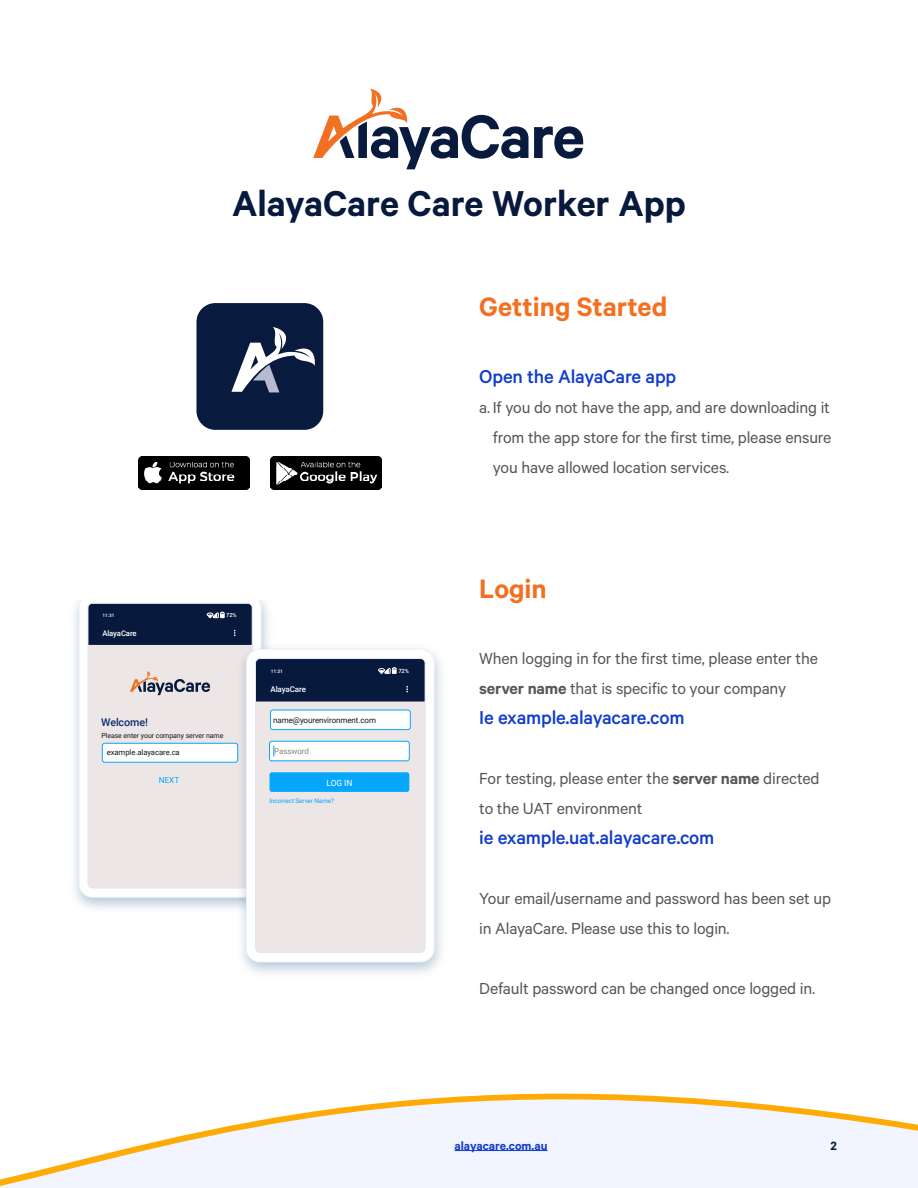
<style>
.page{position:relative;width:918px;height:1188px;background:#fff}
.page>*{position:absolute;margin:0;border:0;box-sizing:border-box;transform-origin:0 0}
.t1{font:600 40.5px "Calibre";color:#08193e}
.t2{font:600 30px "Calibre";color:#f37021}
.t3{font:500 21px "Calibre";letter-spacing:-.01em;color:#113cca}
.t4{font:18px/30px "Calibre";letter-spacing:-.01em;color:#565658}
.t5{font:600 13.5px "Calibre";color:#113cca}
.t6{font:600 13.5px "Calibre";color:#08193e}
.t7{font:500 10.8px "Roboto";letter-spacing:-.01em;color:#0e2c6e}
.t8{font:8.55px "Roboto";color:#fff}
.t9{font:8.25px "Roboto";color:#06a6fb}
.t10{font:7.95px "Roboto";letter-spacing:-.01em;color:#16181f}
.t11{font:500 7.95px "Roboto";letter-spacing:-.01em;color:#fff}
.t12{font:7.95px "Roboto";letter-spacing:-.01em;color:#858585}
.t13{font:7.8px "Roboto";letter-spacing:-.01em;color:#16181f}
.t14{font:500 7.65px "Roboto";letter-spacing:-.01em;color:#fff}
.t15{font:7.05px "Roboto";letter-spacing:-.01em;color:#16181f}
.t16{font:6.3px "Roboto";letter-spacing:-.01em;color:#06a6fb}
.t17{font:500 5.7px "Roboto";color:#fff}
.t18{font:500 5.55px "Roboto";color:#fff}
.t19{font:500 4.8px "Roboto";color:#fff}
.t20{font:500 4.65px "Roboto";color:#fff}
.s1{font-weight:600}
</style>
<div class="page">
<svg style="left:0;top:1093px;width:918px;height:95px;fill:#f2f5ff"></svg>
<hr style="left:455px;top:1150px;width:93px;height:1px;background:#113cca">
<div style="left:196px;top:303px;width:127px;height:127px;background:#081a3d;border-radius:19px"></div>
<svg style="left:231px;top:327px;width:84px;height:65px"></svg>
<svg style="left:534px;top:126px;width:49px;height:33px"></svg>
<svg style="left:313px;top:89px;width:215px;height:80px"></svg>
<img style="left:74px;top:600px;width:195px;height:309px">
<svg style="left:79px;top:600px;width:182px;height:297px"></svg>
<div style="left:88px;top:645px;width:144px;height:243px;background:#ede6e6"></div>
<div style="left:88px;top:603px;width:164px;height:42px;background:#08193e"></div>
<div style="left:102px;top:743px;width:136px;height:19px;background:#fff;border-radius:2px"></div>
<div style="left:102px;top:743px;width:136px;height:20px;border:1px solid #06a6fb;border-radius:2px"></div>
<svg style="left:130px;top:671px;width:80px;height:24px;background:#bdb5b8"></svg>
<div style="left:88px;top:603px;width:164px;height:285px;border:1px solid #e2e7f4;border-radius:4px"></div>
<img style="left:138px;top:456px;width:112px;height:34px">
<img style="left:270px;top:457px;width:111px;height:33px">
<img style="left:232px;top:639px;width:209px;height:335px">
<div style="left:246px;top:649px;width:188px;height:313px;background:#fff;border-radius:14px"></div>
<div style="left:246px;top:649px;width:188px;height:313px;border:1px solid #f1f3fa;border-radius:14px"></div>
<div style="left:257px;top:702px;width:166px;height:249px;background:#ede6e6"></div>
<div style="left:270px;top:710px;width:140px;height:20px;background:#fff;border-radius:3px"></div>
<div style="left:270px;top:710px;width:141px;height:20px;border:1px solid #06a6fb;border-radius:3px"></div>
<div style="left:270px;top:741px;width:139px;height:20px;background:#fff;border-radius:3px"></div>
<div style="left:269px;top:741px;width:141px;height:20px;border:1px solid #06a6fb;border-radius:3px"></div>
<div style="left:270px;top:772px;width:139px;height:20px;background:#06a6fb;border-radius:3px"></div>
<div style="left:257px;top:660px;width:166px;height:42px;background:#08193e"></div>
<div style="left:255px;top:658px;width:170px;height:295px;border:1px solid #e2e7f4;border-radius:5px"></div>
<h1 class="t1" style="left:232px;top:179px;width:455px">AlayaCare Care Worker App</h1>
<h2 class="t2" style="left:479px;top:288px;width:190px">Getting Started</h2>
<p class="t3" style="left:479px;top:365px;width:199px">Open the AlayaCare app</p>
<p class="t4" style="left:493px;top:392px;width:340px;text-align:justify;text-indent:-14px">a. If you do not have the app, and are downloading it from the app store for the first time, please ensure you have allowed location services.</p>
<p class="t20" style="left:103px;top:612px;width:13px">11:31</p>
<p class="t18" style="left:226px;top:611px;width:12px">72%</p>
<p class="t14" style="left:102px;top:628px;width:36px">AlayaCare</p>
<p class="t7" style="left:101px;top:714px;width:48px">Welcome!</p>
<p class="t15" style="left:101px;top:730px;width:124px">Please enter your company server name</p>
<p class="t13" style="left:107px;top:747px;width:75px">example.alayacare.ca</p>
<p class="t9" style="left:159px;top:774px;width:22px">NEXT</p>
<p class="t19" style="left:271px;top:668px;width:14px">11:31</p>
<p class="t17" style="left:398px;top:667px;width:12px">72%</p>
<p class="t11" style="left:270px;top:684px;width:37px">AlayaCare</p>
<p class="t10" style="left:273px;top:715px;width:104px">name@yourenvironment.com</p>
<p class="t12" style="left:274px;top:746px;width:36px">Password</p>
<p class="t8" style="left:326px;top:777px;width:28px">LOG IN</p>
<p class="t16" style="left:270px;top:796px;width:66px">Incorrect Server Name?</p>
<h2 class="t2" style="left:479px;top:571px;width:69px">Login</h2>
<p class="t4" style="left:479px;top:643px;width:340px">When logging in for the first time, please enter the <span class="s1">server name</span> that is specific to your company</p>
<p class="t3" style="left:479px;top:705px;width:207px">Ie example.alayacare.com</p>
<p class="t4" style="left:479px;top:763px;width:342px">For testing, please enter the <span class="s1">server name</span> directed to the UAT environment</p>
<p class="t3" style="left:479px;top:825px;width:237px">ie example.uat.alayacare.com</p>
<p class="t4" style="left:479px;top:883px;width:353px">Your email/username and password has been set up in AlayaCare. Please use this to login.</p>
<p class="t4" style="left:479px;top:973px;width:337px">Default password can be changed once logged in.</p>
<p class="t5" style="left:455px;top:1137px;width:95px">alayacare.com.au</p>
<p class="t6" style="left:831px;top:1137px;width:8px">2</p>
</div>
